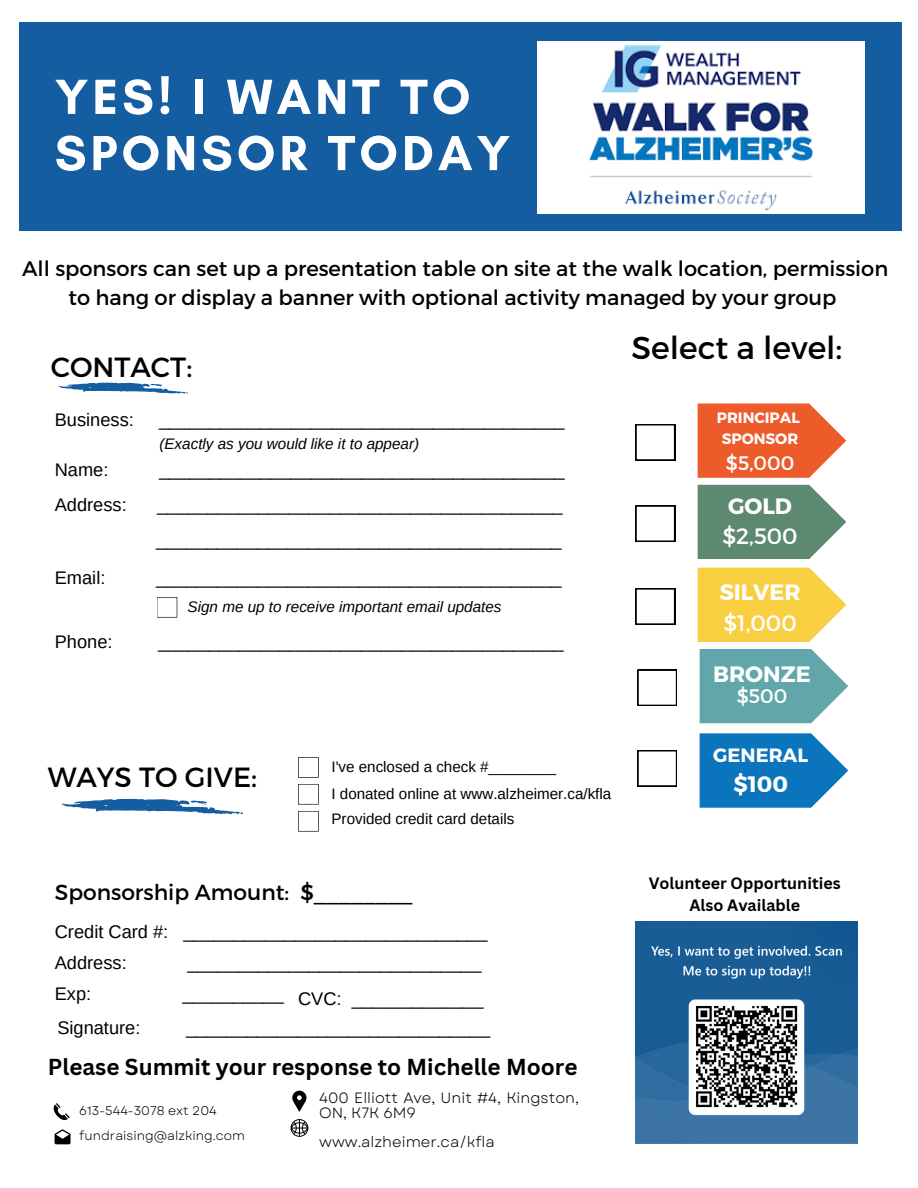
<style>
.page{position:relative;width:918px;height:1188px;background:#fff}
.page>*{position:absolute;margin:0;border:0;box-sizing:border-box;transform-origin:0 0}
.t1{font:700 50.25px/56.2px "Glacial Indifference";letter-spacing:.08em;color:#fff}
.t2{font:31.65px "Montserrat";color:#000}
.t3{font:27.75px "Montserrat";color:#000}
.t4{font:700 22.5px "Canva Sans";color:#000}
.t5{font:700 22.2px "Montserrat";color:#fff}
.t6{font:22.2px "Montserrat";color:#fff}
.t7{font:21.75px "Montserrat";color:#000}
.t8{font:21px/29.2px "Montserrat";color:#000;text-align:center}
.t9{font:19.65px "Montserrat";color:#fff}
.t10{font:700 19.2px "Montserrat";color:#fff}
.t11{font:18.3px/31.2px "Arimo";color:#000}
.t12{font:700 16.05px/22.5px "Canva Sans";color:#000;text-align:center}
.t13{font:italic 15.3px "Arimo";color:#000}
.t14{font:15.15px/26.5px "Arimo";color:#000}
.t15{font:700 15px/20.2px "Montserrat";color:#fff;text-align:center}
.t16{font:14.85px/14.5px "Garet";color:#000}
.t17{font:12.6px/25.2px "Garet";color:#000}
</style>
<div class="page">
<svg style="left:298px;top:757px;width:21px;height:21px"></svg>
<svg style="left:298px;top:784px;width:21px;height:21px"></svg>
<svg style="left:157px;top:597px;width:20px;height:21px"></svg>
<svg style="left:298px;top:811px;width:21px;height:21px"></svg>
<svg style="left:59px;top:383px;width:129px;height:11px"></svg>
<div style="left:19px;top:22px;width:882px;height:209px;background:#145da0"></div>
<svg style="left:698px;top:403px;width:148px;height:75px;background:#ef6f46"></svg>
<svg style="left:636px;top:424px;width:39px;height:36px"></svg>
<svg style="left:698px;top:485px;width:148px;height:74px;background:#709781"></svg>
<svg style="left:636px;top:506px;width:39px;height:36px"></svg>
<svg style="left:698px;top:568px;width:148px;height:74px;background:#f8d456"></svg>
<svg style="left:636px;top:588px;width:39px;height:36px"></svg>
<svg style="left:700px;top:649px;width:148px;height:74px;background:#73b0b5"></svg>
<svg style="left:638px;top:670px;width:39px;height:36px"></svg>
<svg style="left:292px;top:1091px;width:15px;height:21px"></svg>
<svg style="left:291px;top:1119px;width:17px;height:18px"></svg>
<svg style="left:55px;top:1129px;width:16px;height:15px"></svg>
<svg style="left:53px;top:1103px;width:17px;height:18px"></svg>
<svg style="left:62px;top:799px;width:181px;height:16px"></svg>
<img style="left:537px;top:42px;width:328px;height:172px">
<img style="left:636px;top:922px;width:221px;height:221px">
<svg style="left:700px;top:733px;width:148px;height:75px;background:#2986c5"></svg>
<svg style="left:638px;top:750px;width:39px;height:36px"></svg>
<h1 class="t1" style="left:55px;top:68px;width:457px">YES! I WANT TO<br>SPONSOR TODAY</h1>
<p class="t8" style="left:22px;top:253px;width:868px">All sponsors can set up a presentation table on site at the walk location, permission to hang or display a banner with optional activity managed by your group</p>
<h3 class="t3" style="left:51px;top:349px;width:143px">CONTACT:</h3>
<p class="t11" style="left:55px;top:404px;width:81px">Business:</p>
<p class="t11" style="left:55px;top:454px;width:55px">Name:</p>
<p class="t11" style="left:55px;top:489px;width:73px">Address:</p>
<p class="t11" style="left:55px;top:562px;width:52px">Email:</p>
<p class="t11" style="left:55px;top:626px;width:59px">Phone:</p>
<p class="t11" style="left:159px;top:404px;width:407px">________________________________________</p>
<p class="t13" style="left:159px;top:435px;width:261px">(Exactly as you would like it to appear)</p>
<p class="t11" style="left:159px;top:454px;width:407px">________________________________________</p>
<p class="t11" style="left:157px;top:489px;width:407px">________________________________________</p>
<p class="t11" style="left:156px;top:524px;width:407px">________________________________________</p>
<p class="t11" style="left:156px;top:562px;width:407px">________________________________________</p>
<p class="t13" style="left:188px;top:598px;width:315px">Sign me up to receive important email updates</p>
<p class="t11" style="left:158px;top:626px;width:407px">________________________________________</p>
<h3 class="t3" style="left:48px;top:759px;width:211px">WAYS TO GIVE:</h3>
<p class="t14" style="left:332px;top:753px;width:281px">I've enclosed a check #________<br>I donated online at www.alzheimer.ca/kfla</p>
<p class="t14" style="left:332px;top:806px;width:184px">Provided credit card details</p>
<p class="t7" style="left:55px;top:878px;width:359px">Sponsorship Amount: $________</p>
<p class="t11" style="left:55px;top:916px;width:434px">Credit Card #: ______________________________<br>Address:</p>
<p class="t11" style="left:188px;top:947px;width:295px">_____________________________</p>
<p class="t11" style="left:55px;top:978px;width:38px">Exp:</p>
<p class="t11" style="left:182px;top:983px;width:303px">__________ CVC: _____________</p>
<p class="t11" style="left:57px;top:1012px;width:85px">Signature:</p>
<p class="t11" style="left:186px;top:1012px;width:306px">______________________________</p>
<p class="t4" style="left:48px;top:1051px;width:531px">Please Summit your response to Michelle Moore</p>
<p class="t17" style="left:79px;top:1098px;width:167px">613-544-3078 ext 204 fundraising@alzking.com</p>
<p class="t16" style="left:319px;top:1091px;width:261px">400 Elliott Ave, Unit #4, Kingston,<br>ON, K7K 6M9</p>
<p class="t16" style="left:319px;top:1134px;width:177px">www.alzheimer.ca/kfla</p>
<h2 class="t2" style="left:632px;top:328px;width:212px">Select a level:</h2>
<p class="t15" style="left:717px;top:407px;width:84px">PRINCIPAL<br>SPONSOR</p>
<p class="t9" style="left:726px;top:450px;width:70px">$5,000</p>
<p class="t5" style="left:728px;top:492px;width:65px">GOLD</p>
<p class="t6" style="left:722px;top:522px;width:77px">$2,500</p>
<p class="t5" style="left:719px;top:578px;width:83px">SILVER</p>
<p class="t6" style="left:723px;top:608px;width:75px">$1,000</p>
<p class="t5" style="left:713px;top:659px;width:99px">BRONZE</p>
<p class="t9" style="left:737px;top:683px;width:52px">$500</p>
<p class="t10" style="left:713px;top:742px;width:96px">GENERAL</p>
<p class="t5" style="left:733px;top:770px;width:56px">$100</p>
<p class="t12" style="left:649px;top:871px;width:193px">Volunteer Opportunities<br>Also Available</p>
</div>
